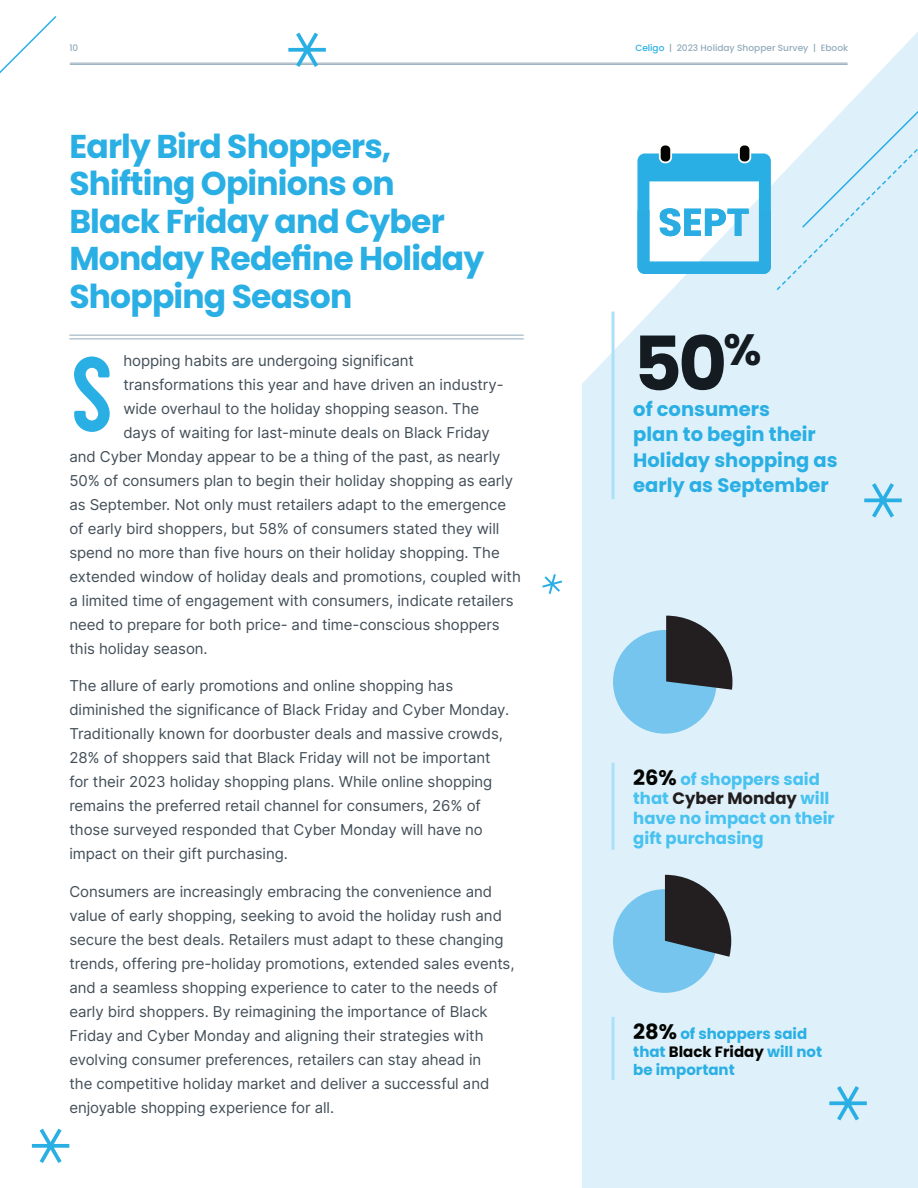
<style>
.page{position:relative;width:918px;height:1188px;background:#fff}
.page>*{position:absolute;margin:0;border:0;box-sizing:border-box;transform-origin:0 0}
.t1{font:700 133.5px "Finland Rounded";color:#2aafe4}
.t2{font:700 75px "Poppins";color:#141b21}
.t3{font:700 33px/37.5px "Poppins";letter-spacing:-.025em;color:#2aafe4}
.t4{font:700 19.5px/25.5px "Poppins";color:#2aafe4}
.t5{font:700 16.5px/19.8px "Poppins";color:#48c2f0}
.t6{font:15px/24px "Inter";letter-spacing:-.005em;color:#424e58}
.t7{font:700 15px/18px "Poppins";color:#2aafe4}
.t8{font:500 9px "Poppins";color:#93abbb}
.s1{color:#2aafe4}
.s2{font-size:21px;color:#040503}
.s3{color:#211d1f}
.s4{color:#040503}
</style>
<div class="page">
<hr style="left:70px;top:63px;width:777px;height:1px;background:#93abbb">
<hr style="left:70px;top:64px;width:777px;height:1px;background:#93abbb">
<div style="left:582px;top:62px;width:336px;height:1126px;background:#def1fa"></div>
<hr style="left:69px;top:335px;width:455px;height:1px;background:#93abbb">
<hr style="left:69px;top:339px;width:455px;height:1px;background:#93abbb">
<svg style="left:0;top:16px;width:57px;height:58px"></svg>
<svg style="left:829px;top:1086px;width:38px;height:34px"></svg>
<svg style="left:32px;top:1129px;width:37px;height:34px"></svg>
<svg style="left:864px;top:483px;width:38px;height:35px"></svg>
<svg style="left:288px;top:33px;width:38px;height:34px"></svg>
<svg style="left:542px;top:574px;width:20px;height:20px"></svg>
<svg style="left:637px;top:32px;width:281px;height:260px"></svg>
<hr style="left:612px;top:312px;width:3px;height:187px;background:#abe0f9">
<hr style="left:612px;top:763px;width:3px;height:87px;background:#abe0f9">
<hr style="left:612px;top:1017px;width:3px;height:63px;background:#abe0f9">
<div style="left:613px;top:630px;width:104px;height:104px;background:#76c5ee;border-radius:50%"></div>
<svg style="left:666px;top:616px;width:66px;height:74px;background:#4a4f54"></svg>
<div style="left:613px;top:889px;width:104px;height:104px;background:#76c5ee;border-radius:50%"></div>
<svg style="left:665px;top:875px;width:66px;height:82px;background:#4b5359"></svg>
<p class="t8" style="left:69px;top:43px;width:10px">10</p>
<p class="t8" style="left:635px;top:43px;width:214px"><span class="s1">Celigo</span> | 2023 Holiday Shopper Survey | Ebook</p>
<h3 class="t3" style="left:69px;top:128px;width:417px">Early Bird Shoppers,<br>Shifting Opinions on<br>Black Friday and Cyber<br>Monday Redefine Holiday<br>Shopping Season</h3>
<p class="t6" style="left:123px;top:348px;width:292px">hopping habits are undergoing significant</p>
<p class="t6" style="left:123px;top:372px;width:382px">transformations this year and have driven an industry-</p>
<p class="t6" style="left:123px;top:396px;width:357px">wide overhaul to the holiday shopping season. The</p>
<p class="t6" style="left:123px;top:420px;width:368px">days of waiting for last-minute deals on Black Friday</p>
<p class="t6" style="left:69px;top:444px;width:433px">and Cyber Monday appear to be a thing of the past, as nearly</p>
<p class="t6" style="left:69px;top:468px;width:445px">50% of consumers plan to begin their holiday shopping as early</p>
<p class="t6" style="left:69px;top:492px;width:438px">as September. Not only must retailers adapt to the emergence</p>
<p class="t6" style="left:69px;top:516px;width:432px">of early bird shoppers, but 58% of consumers stated they will</p>
<p class="t6" style="left:69px;top:540px;width:432px">spend no more than five hours on their holiday shopping. The</p>
<p class="t6" style="left:69px;top:564px;width:453px">extended window of holiday deals and promotions, coupled with</p>
<p class="t6" style="left:69px;top:588px;width:446px">a limited time of engagement with consumers, indicate retailers</p>
<p class="t6" style="left:69px;top:612px;width:432px">need to prepare for both price- and time-conscious shoppers</p>
<p class="t6" style="left:69px;top:636px;width:140px">this holiday season.</p>
<p class="t6" style="left:69px;top:673px;width:441px">The allure of early promotions and online shopping has diminished the significance of Black Friday and Cyber Monday.<br>Traditionally known for doorbuster deals and massive crowds, 28% of shoppers said that Black Friday will not be important for their 2023 holiday shopping plans. While online shopping remains the preferred retail channel for consumers, 26% of those surveyed responded that Cyber Monday will have no impact on their gift purchasing.</p>
<p class="t6" style="left:69px;top:879px;width:447px">Consumers are increasingly embracing the convenience and value of early shopping, seeking to avoid the holiday rush and secure the best deals. Retailers must adapt to these changing trends, offering pre-holiday promotions, extended sales events, and a seamless shopping experience to cater to the needs of early bird shoppers. By reimagining the importance of Black Friday and Cyber Monday and aligning their strategies with evolving consumer preferences, retailers can stay ahead in<br>the competitive holiday market and deliver a successful and enjoyable shopping experience for all.</p>
<h1 class="t1" style="left:69px;top:334px;width:47px">S</h1>
<h2 class="t2" style="left:633px;top:321px;width:130px">50<sup>%</sup></h2>
<h3 class="t4" style="left:633px;top:396px;width:206px">of consumers<br>plan to begin their<br>Holiday shopping as early as September</h3>
<p class="t5" style="left:633px;top:769px;width:203px"><span class="s2">26%</span> of shoppers said that <span class="s3">Cyber Monday</span> will have no impact on their gift purchasing</p>
<p class="t7" style="left:633px;top:1025px;width:190px"><span class="s2">28%</span> of shoppers said that <span class="s4">Black Friday</span> will not be important</p>
</div>
